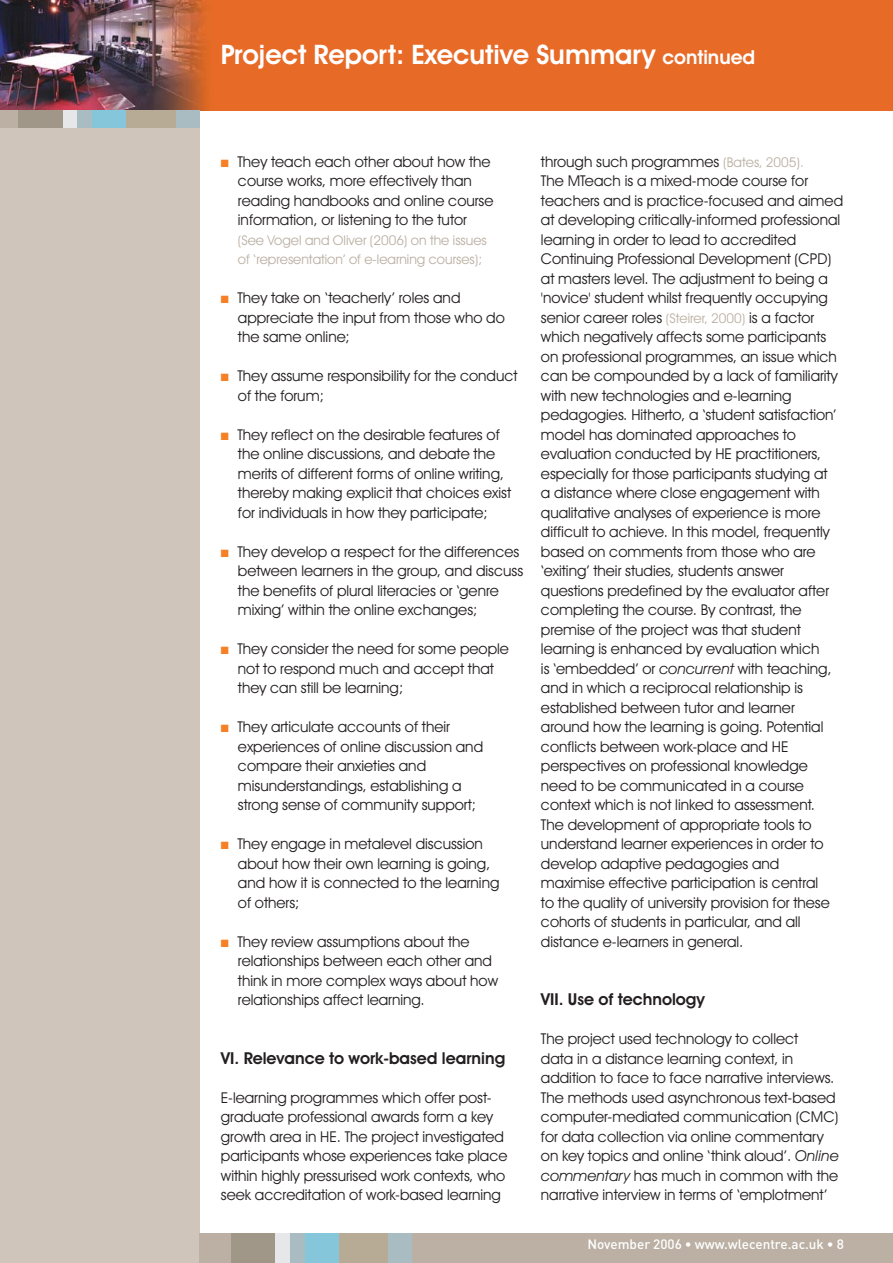
<style>
.page{position:relative;width:893px;height:1263px;background:#fff}
.page>*{position:absolute;margin:0;border:0;box-sizing:border-box;transform-origin:0 0}
.t1{font:600 27px "Avant Garde IT Cby BT";color:#fff}
.t2{font:600 16.5px "Avant Garde IT Cby BT";color:#231f20}
.t3{font:15px/19.5px "Avant Garde IT Cby BT";color:#231f20}
.t4{font:13.5px/19.5px "Avant Garde IT Cby BT";color:#bbb0a3}
.t5{font:500 13.5px "DIN";color:#fff}
.s1{font-size:19.5px}
.s2{color:#f58025}
.s3{font-size:13.5px;color:#bbb0a3}
.s4{font-style:italic}
</style>
<div class="page">
<div style="left:0;top:1233px;width:892px;height:30px;background:#bbb0a3"></div>
<div style="left:0;top:0;width:200px;height:1263px;background:#cfc5bb"></div>
<img style="left:0;top:0;width:892px;height:111px">
<div style="left:0;top:111px;width:19px;height:17px;background:#bbb0a3"></div>
<div style="left:19px;top:111px;width:44px;height:17px;background:#a19789"></div>
<div style="left:63px;top:111px;width:15px;height:17px;background:#e6e7e8"></div>
<div style="left:78px;top:111px;width:14px;height:17px;background:#a8bcc2"></div>
<div style="left:92px;top:111px;width:35px;height:17px;background:#85c6da"></div>
<div style="left:127px;top:111px;width:49px;height:17px;background:#b8ab96"></div>
<div style="left:176px;top:111px;width:24px;height:17px;background:#a8bcc2"></div>
<div style="left:231px;top:1233px;width:44px;height:30px;background:#a19789"></div>
<div style="left:275px;top:1233px;width:15px;height:30px;background:#e6e7e8"></div>
<div style="left:290px;top:1233px;width:15px;height:30px;background:#a8bcc2"></div>
<div style="left:305px;top:1233px;width:34px;height:30px;background:#85c6da"></div>
<div style="left:339px;top:1233px;width:50px;height:30px;background:#b8ab96"></div>
<div style="left:389px;top:1233px;width:23px;height:30px;background:#a8bcc2"></div>
<h1 class="t1" style="left:221px;top:38px;width:536px">Project Report: Executive Summary <span class="s1">continued</span></h1>
<p class="t3" style="left:238px;top:152px;width:257px;text-indent:-17px"><span class="s2">■</span> They teach each other about how the course works, more effectively than reading handbooks and online course information, or listening to the tutor</p>
<p class="t4" style="left:238px;top:230px;width:250px">(See Vogel and Oliver (2006) on the issues of ‘representation’ of e-learning courses);</p>
<p class="t3" style="left:238px;top:288px;width:268px;text-indent:-17px"><span class="s2">■</span> They take on ‘teacherly’ roles and appreciate the input from those who do the same online;</p>
<p class="t3" style="left:238px;top:366px;width:281px;text-indent:-17px"><span class="s2">■</span> They assume responsibility for the conduct of the forum;</p>
<p class="t3" style="left:238px;top:425px;width:275px;text-indent:-17px"><span class="s2">■</span> They reflect on the desirable features of the online discussions, and debate the merits of different forms of online writing, thereby making explicit that choices exist for individuals in how they participate;</p>
<p class="t3" style="left:238px;top:542px;width:287px;text-indent:-17px"><span class="s2">■</span> They develop a respect for the differences between learners in the group, and discuss the benefits of plural literacies or ‘genre mixing’ within the online exchanges;</p>
<p class="t3" style="left:238px;top:639px;width:272px;text-indent:-17px"><span class="s2">■</span> They consider the need for some people not to respond much and accept that they can still be learning;</p>
<p class="t3" style="left:238px;top:717px;width:247px;text-indent:-17px"><span class="s2">■</span> They articulate accounts of their experiences of online discussion and compare their anxieties and misunderstandings, establishing a strong sense of community support;</p>
<p class="t3" style="left:238px;top:834px;width:263px;text-indent:-17px"><span class="s2">■</span> They engage in metalevel discussion about how their own learning is going, and how it is connected to the learning of others;</p>
<p class="t3" style="left:238px;top:932px;width:262px;text-indent:-17px"><span class="s2">■</span> They review assumptions about the relationships between each other and think in more complex ways about how relationships affect learning.</p>
<p class="t2" style="left:221px;top:1048px;width:286px">VI. Relevance to work-based learning</p>
<p class="t3" style="left:221px;top:1088px;width:288px">E-learning programmes which offer post&shy;graduate professional awards form a key growth area in HE. The project investigated participants whose experiences take place within highly pressurised work contexts, who seek accreditation of work-based learning</p>
<p class="t3" style="left:541px;top:152px;width:304px">through such programmes <span class="s3">(Bates, 2005).<br></span>The MTeach is a mixed-mode course for teachers and is practice-focused and aimed at developing critically-informed professional learning in order to lead to accredited Continuing Professional Development (CPD) at masters level. The adjustment to being a 'novice' student whilst frequently occupying senior career roles <span class="s3">(Steirer, 2000)</span> is a factor which negatively affects some participants on professional programmes, an issue which can be compounded by a lack of familiarity with new technologies and e-learning pedagogies. Hitherto, a ‘student satisfaction’ model has dominated approaches to evaluation conducted by HE practitioners, especially for those participants studying at<br>a distance where close engagement with qualitative analyses of experience is more difficult to achieve. In this model, frequently based on comments from those who are ‘exiting’ their studies, students answer questions predefined by the evaluator after completing the course. By contrast, the premise of the project was that student learning is enhanced by evaluation which<br>is ‘embedded’ or <span class="s4">concurrent</span> with teaching, and in which a reciprocal relationship is established between tutor and learner around how the learning is going. Potential conflicts between work-place and HE perspectives on professional knowledge need to be communicated in a course context which is not linked to assessment.<br>The development of appropriate tools to understand learner experiences in order to develop adaptive pedagogies and maximise effective participation is central<br>to the quality of university provision for these cohorts of students in particular, and all distance e-learners in general.</p>
<p class="t2" style="left:541px;top:990px;width:166px">VII. Use of technology</p>
<p class="t3" style="left:541px;top:1029px;width:299px">The project used technology to collect<br>data in a distance learning context, in addition to face to face narrative interviews.<br>The methods used asynchronous text-based computer-mediated communication (CMC) for data collection via online commentary on key topics and online ‘think aloud’. <span class="s4">Online commentary</span> has much in common with the narrative interview in terms of ‘emplotment’</p>
<p class="t5" style="left:587px;top:1236px;width:258px">November 2006 • www.wlecentre.ac.uk • 8</p>
</div>
